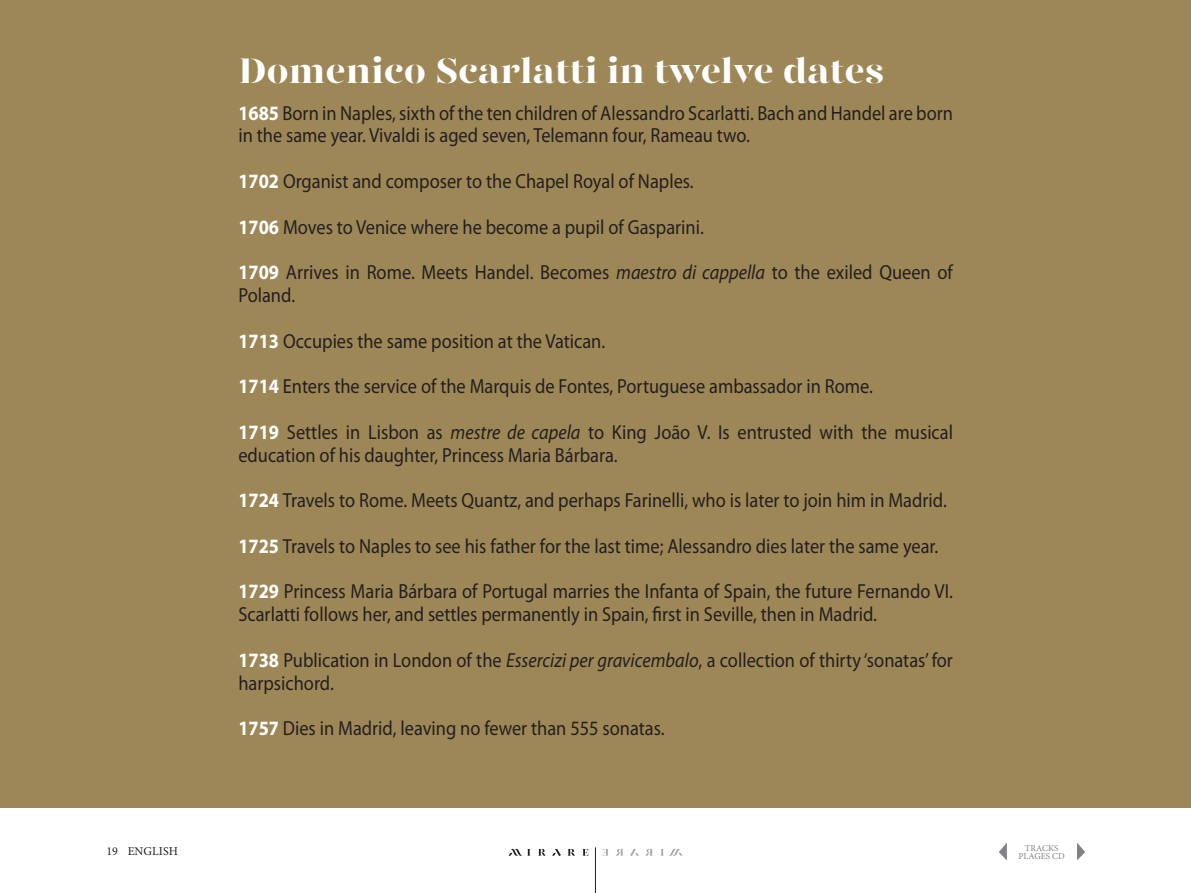
<style>
.page{position:relative;width:1191px;height:893px;background:#fff}
.page>*{position:absolute;margin:0;border:0;box-sizing:border-box;transform-origin:0 0}
.t1{font:900 36px "Gabriela Stencil";color:#fff}
.t2{font:20.4px/22.8px "Myriad Pro";color:#231f20;scale:.9 1}
.t3{font:12px "Minion Pro";letter-spacing:.01em;color:#231f20}
.t4{font:9px/7.5px "Minion Pro";color:#808285;text-align:center}
.s1{font-weight:700;color:#fff}
.s2{font-style:italic}
</style>
<div class="page">
<svg style="left:999px;top:843px;width:8px;height:17px"></svg>
<svg style="left:1077px;top:843px;width:8px;height:17px"></svg>
<hr style="left:595px;top:847px;width:1px;height:46px;background:#231f20">
<svg style="left:508px;top:849px;width:22px;height:7px"></svg>
<svg style="left:538px;top:849px;width:7px;height:7px"></svg>
<svg style="left:568px;top:849px;width:7px;height:7px"></svg>
<svg style="left:582px;top:849px;width:6px;height:7px"></svg>
<svg style="left:552px;top:849px;width:9px;height:7px"></svg>
<svg style="left:661px;top:849px;width:21px;height:7px"></svg>
<svg style="left:645px;top:849px;width:7px;height:7px"></svg>
<svg style="left:616px;top:849px;width:7px;height:7px"></svg>
<svg style="left:603px;top:849px;width:5px;height:7px"></svg>
<svg style="left:630px;top:849px;width:9px;height:7px"></svg>
<div style="left:0;top:0;width:1191px;height:808px;background:#9e8757"></div>
<h1 class="t1" style="left:238px;top:48px;width:647px">Domenico Scarlatti in twelve dates</h1>
<p class="t2" style="left:238px;top:102px;width:795px"><span class="s1">1685</span> Born in Naples, sixth of the ten children of Alessandro Scarlatti. Bach and Handel are born in the same year. Vivaldi is aged seven, Telemann four, Rameau two.</p>
<p class="t2" style="left:238px;top:170px;width:507px"><span class="s1">1702</span> Organist and composer to the Chapel Royal of Naples.</p>
<p class="t2" style="left:238px;top:216px;width:519px"><span class="s1">1706</span> Moves to Venice where he become a pupil of Gasparini.</p>
<p class="t2" style="left:238px;top:261px;width:795px"><span class="s1">1709</span> Arrives in Rome. Meets Handel. Becomes <span class="s2">maestro di cappella</span> to the exiled Queen of<br>Poland.</p>
<p class="t2" style="left:238px;top:330px;width:409px"><span class="s1">1713</span> Occupies the same position at the Vatican.</p>
<p class="t2" style="left:238px;top:375px;width:706px"><span class="s1">1714</span> Enters the service of the Marquis de Fontes, Portuguese ambassador in Rome.</p>
<p class="t2" style="left:238px;top:421px;width:795px"><span class="s1">1719</span> Settles in Lisbon as <span class="s2">mestre de capela</span> to King João V. Is entrusted with the musical education of his daughter, Princess Maria Bárbara.</p>
<p class="t2" style="left:238px;top:489px;width:788px"><span class="s1">1724</span> Travels to Rome. Meets Quantz, and perhaps Farinelli, who is later to join him in Madrid.</p>
<p class="t2" style="left:238px;top:535px;width:779px"><span class="s1">1725</span> Travels to Naples to see his father for the last time; Alessandro dies later the same year.</p>
<p class="t2" style="left:238px;top:581px;width:795px"><span class="s1">1729</span> Princess Maria Bárbara of Portugal marries the Infanta of Spain, the future Fernando VI.<br>Scarlatti follows her, and settles permanently in Spain, first in Seville, then in Madrid.</p>
<p class="t2" style="left:238px;top:649px;width:795px"><span class="s1">1738</span> Publication in London of the <span class="s2">Essercizi per gravicembalo</span>, a collection of thirty ‘sonatas’ for harpsichord.</p>
<p class="t2" style="left:238px;top:717px;width:475px"><span class="s1">1757</span> Dies in Madrid, leaving no fewer than 555 sonatas.</p>
<p class="t3" style="left:106px;top:843px;width:13px">19</p>
<p class="t4" style="left:1018px;top:844px;width:48px">TRACKS<br>PLAGES CD</p>
<p class="t3" style="left:128px;top:843px;width:52px">ENGLISH</p>
</div>
